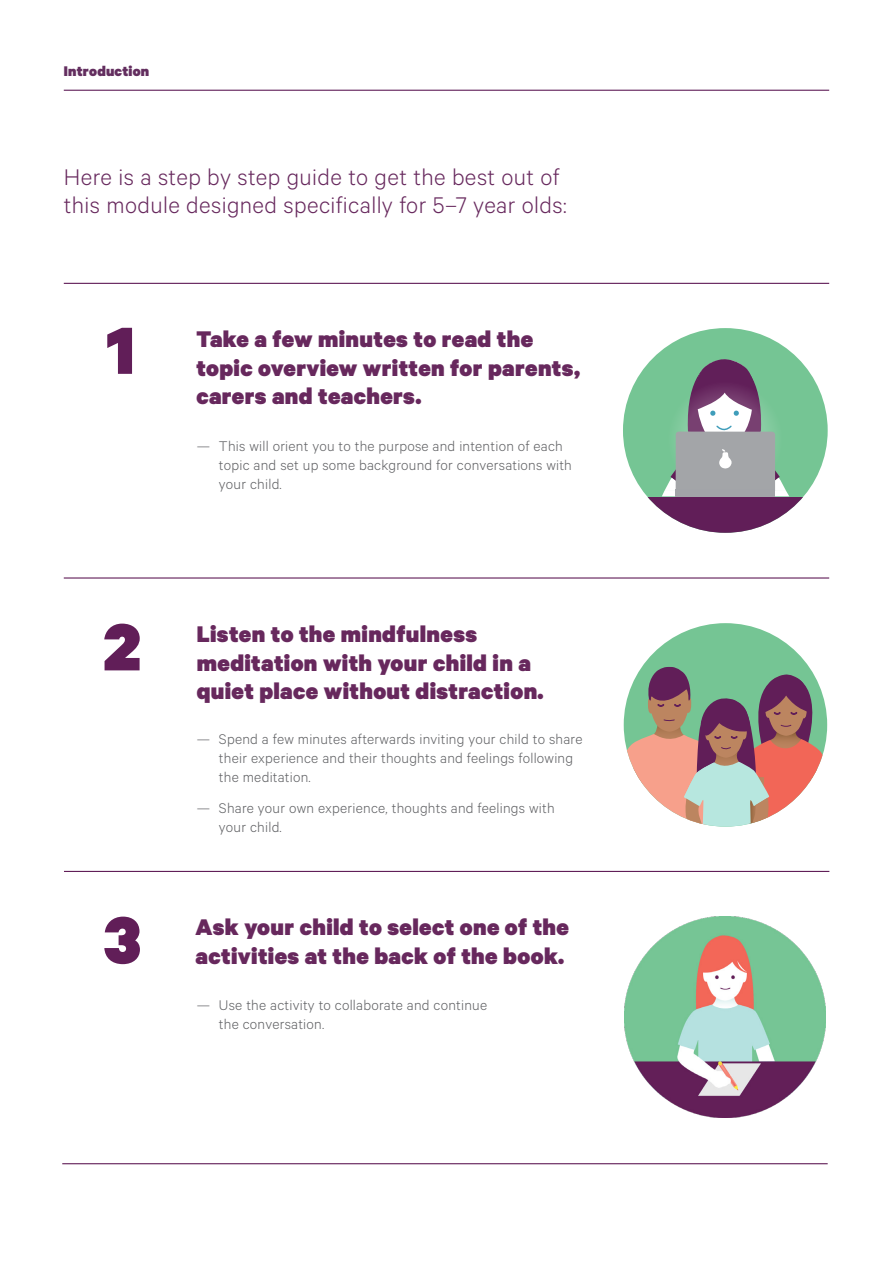
<style>
.page{position:relative;width:893px;height:1263px;background:#fff}
.page>*{position:absolute;margin:0;border:0;box-sizing:border-box;transform-origin:0 0}
.t1{font:900 75px "Calibre";color:#611e58}
.t2{font:900 25.5px/28.5px "Calibre";letter-spacing:.015em;color:#67285d}
.t3{font:300 25.5px/28.5px "Calibre";letter-spacing:.015em;color:#67285d}
.t4{font:300 15.75px/18.9px "Calibre";letter-spacing:.015em;color:#5e5f62}
.t5{font:900 15.75px "Calibre";letter-spacing:.015em;color:#632e5f}
.t6{font:300 15.75px "Calibre";color:#5e5e62}
</style>
<div class="page">
<div style="left:623px;top:328px;width:205px;height:205px;background:#75c594;border-radius:50%"></div>
<svg style="left:662px;top:359px;width:127px;height:137px"></svg>
<div style="left:676px;top:489px;width:99px;height:7px;background:#a2a4a8"></div>
<hr style="left:64px;top:283px;width:765px;height:1px;background:#611e58">
<hr style="left:64px;top:577px;width:765px;height:2px;background:#611e58">
<hr style="left:64px;top:871px;width:765px;height:1px;background:#611e58">
<hr style="left:62px;top:1163px;width:766px;height:1px;background:#611e58">
<div style="left:624px;top:623px;width:203px;height:204px;background:#75c594;border-radius:50%"></div>
<svg style="left:624px;top:667px;width:203px;height:160px"></svg>
<svg style="left:647px;top:497px;width:156px;height:36px;fill:#611e58"></svg>
<hr style="left:64px;top:90px;width:765px;height:1px;background:#611f59">
<img style="left:624px;top:916px;width:202px;height:202px">
<p class="t5" style="left:64px;top:61px;width:87px">Introduction</p>
<h2 class="t3" style="left:64px;top:162px;width:504px">Here is a step by step guide to get the best out of this module designed specifically for 5–7 year olds:</h2>
<h1 class="t1" style="left:107px;top:303px;width:31px">1</h1>
<h1 class="t1" style="left:104px;top:600px;width:39px">2</h1>
<h1 class="t1" style="left:104px;top:893px;width:39px">3</h1>
<h2 class="t2" style="left:196px;top:324px;width:385px">Take a few minutes to read the topic overview written for parents, carers and teachers.</h2>
<p class="t6" style="left:197px;top:437px;width:15px">—</p>
<p class="t4" style="left:219px;top:436px;width:354px">This will orient you to the purpose and intention of each topic and set up some background for conversations with your child.</p>
<h2 class="t2" style="left:197px;top:619px;width:348px">Listen to the mindfulness meditation with your child in a quiet place without distraction.</h2>
<p class="t6" style="left:197px;top:730px;width:15px">—</p>
<p class="t6" style="left:197px;top:799px;width:15px">—</p>
<p class="t4" style="left:219px;top:729px;width:365px">Spend a few minutes afterwards inviting your child to share their experience and their thoughts and feelings following the meditation.</p>
<p class="t4" style="left:219px;top:798px;width:337px">Share your own experience, thoughts and feelings with your child.</p>
<h2 class="t2" style="left:196px;top:912px;width:375px">Ask your child to select one of the</h2>
<h2 class="t2" style="left:196px;top:940px;width:370px">activities at the back of the book.</h2>
<p class="t6" style="left:197px;top:996px;width:15px">—</p>
<p class="t4" style="left:219px;top:995px;width:270px">Use the activity to collaborate and continue the conversation.</p>
</div>
